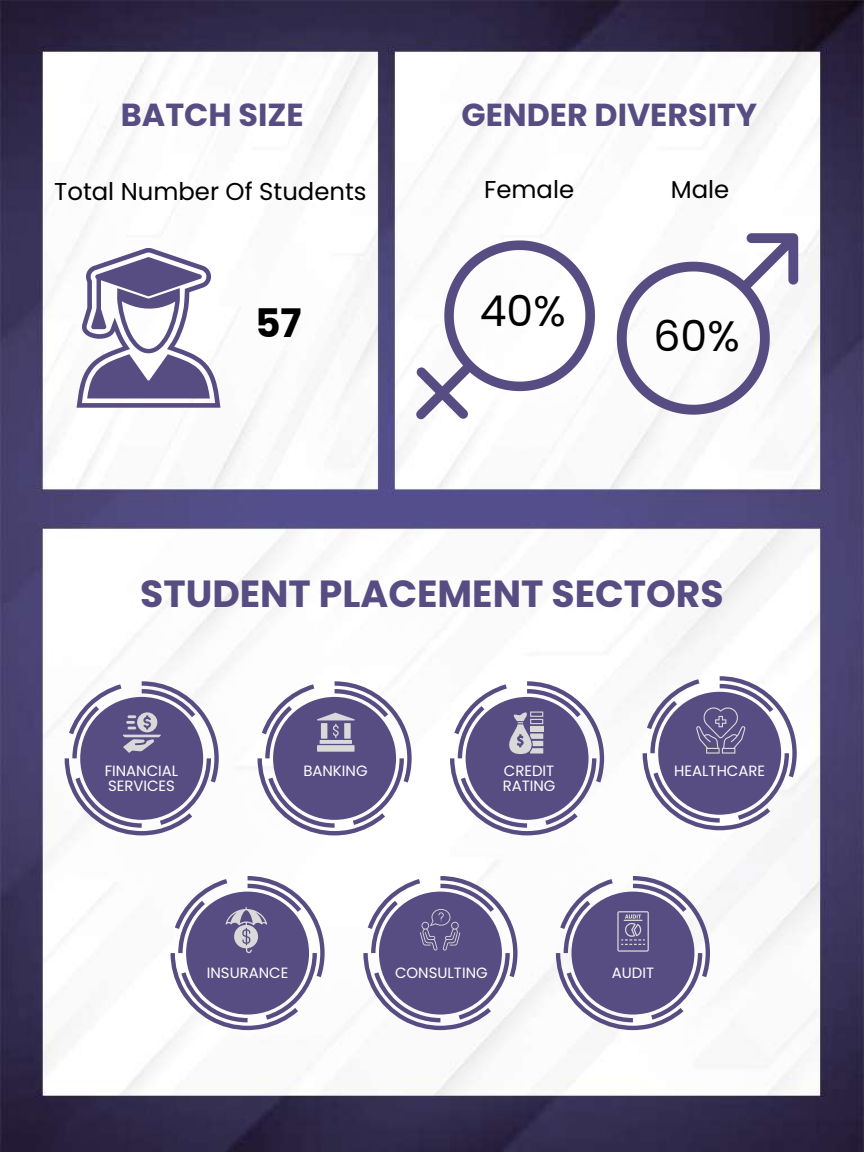
<style>
.page{position:relative;width:864px;height:1152px;background:#fff}
.page>*{position:absolute;margin:0;border:0;box-sizing:border-box;transform-origin:0 0}
.t1{font:42.6px "Poppins";color:#000}
.t2{font:700 39.3px "Poppins";color:#000}
.t3{font:700 37.8px "Poppins";color:#574d82}
.t4{font:700 31.8px "Poppins";color:#574d82}
.t5{font:24.3px "Poppins";color:#000}
.t6{font:14.85px/15px "Poppins";color:#fff}
</style>
<div class="page">
<img style="left:0;top:0;width:864px;height:1152px">
<svg style="left:258px;top:681px;width:154px;height:154px"></svg>
<div style="left:317px;top:745px;width:38px;height:7px;background:#d9d9d9"></div>
<svg style="left:363px;top:876px;width:155px;height:154px"></svg>
<svg style="left:643px;top:676px;width:154px;height:154px"></svg>
<svg style="left:65px;top:681px;width:154px;height:154px"></svg>
<svg style="left:450px;top:681px;width:154px;height:154px"></svg>
<svg style="left:171px;top:876px;width:154px;height:154px"></svg>
<svg style="left:556px;top:876px;width:154px;height:154px"></svg>
<svg style="left:77px;top:248px;width:143px;height:160px"></svg>
<svg style="left:617px;top:233px;width:181px;height:182px"></svg>
<svg style="left:416px;top:240px;width:179px;height:179px"></svg>
<h3 class="t4" style="left:121px;top:93px;width:184px">BATCH SIZE</h3>
<h3 class="t5" style="left:54px;top:175px;width:314px">Total Number Of Students</h3>
<h2 class="t2" style="left:255px;top:296px;width:48px">57</h2>
<h3 class="t4" style="left:462px;top:93px;width:297px">GENDER DIVERSITY</h3>
<h3 class="t5" style="left:484px;top:173px;width:91px">Female</h3>
<h3 class="t5" style="left:671px;top:173px;width:60px">Male</h3>
<h1 class="t1" style="left:480px;top:281px;width:87px">40%</h1>
<h1 class="t1" style="left:654px;top:307px;width:88px">60%</h1>
<h3 class="t3" style="left:140px;top:567px;width:585px">STUDENT PLACEMENT SECTORS</h3>
<p class="t6" style="left:105px;top:763px;width:75px">FINANCIAL<br>SERVICES</p>
<p class="t6" style="left:303px;top:763px;width:66px">BANKING</p>
<p class="t6" style="left:503px;top:763px;width:54px">CREDIT<br>RATING</p>
<p class="t6" style="left:674px;top:763px;width:92px">HEALTHCARE</p>
<p class="t6" style="left:207px;top:965px;width:83px">INSURANCE</p>
<p class="t6" style="left:395px;top:965px;width:94px">CONSULTING</p>
<p class="t6" style="left:612px;top:965px;width:44px">AUDIT</p>
</div>
